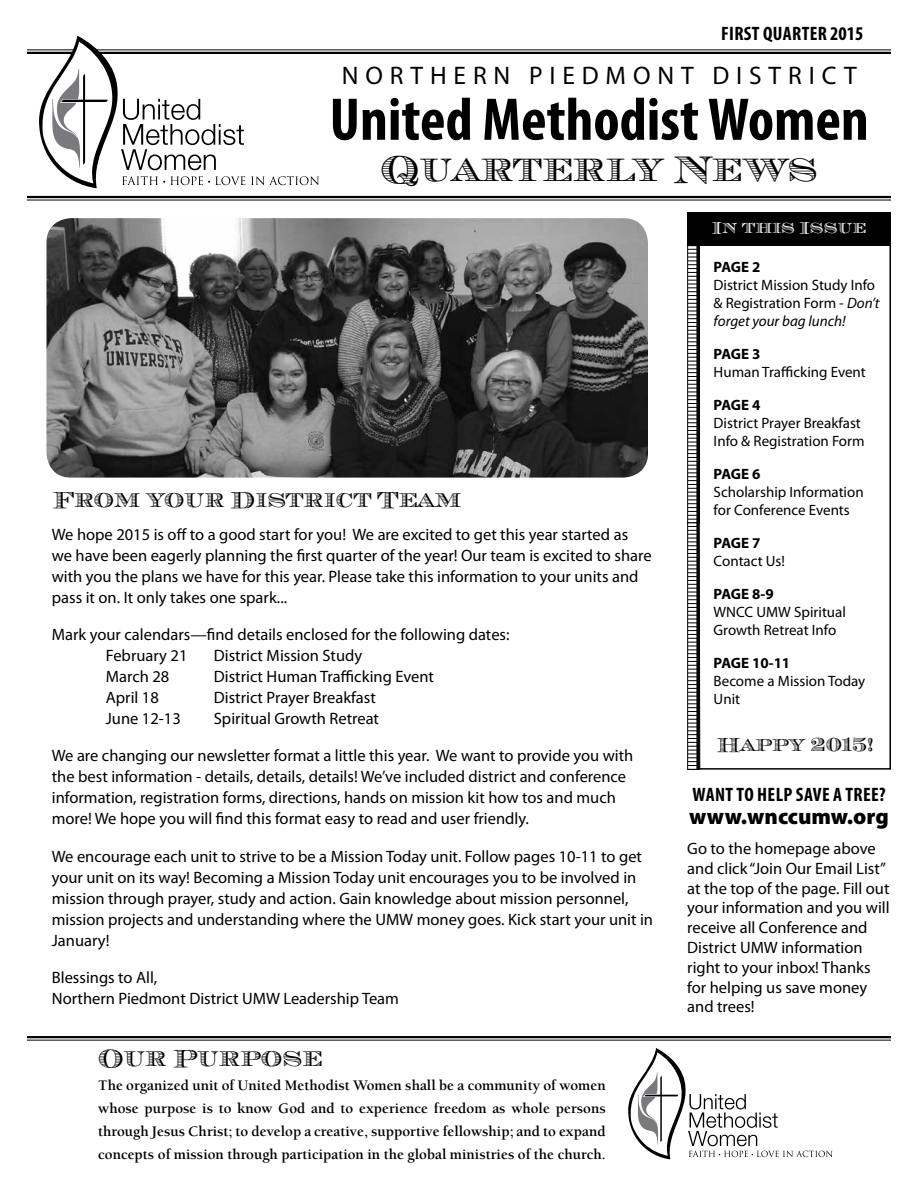
<style>
.page{position:relative;width:918px;height:1188px;background:#fff}
.page>*{position:absolute;margin:0;border:0;box-sizing:border-box;transform-origin:0 0}
.t1{font:700 condensed 60.75px "Myriad Pro";color:#000}
.t2{font:36.6px "Chevalier Str DCD";color:#000}
.t3{font:25.5px "Myriad Pro";letter-spacing:.27em;color:#000}
.t4{font:24px "Chevalier Str DCD";color:#000}
.t5{font:22.5px "Chevalier Str DCD";color:#000}
.t6{font:900 22.5px "Myriad Pro";color:#000}
.t7{font:700 condensed 19.5px "Myriad Pro";letter-spacing:.02em;color:#000}
.t8{font:19.5px "Chevalier Str DCD";color:#000}
.t9{font:16.5px/21px "Myriad Pro";color:#000}
.t10{font:16.5px "Chevalier Str DCD";color:#fff}
.t11{font:700 15px/23.1px "Berkeley";color:#000;text-align:justify}
.t12{font:15px/18px "Myriad Pro";color:#000}
.t13{font:700 15px "Myriad Pro";letter-spacing:-.025em;color:#000}
.s1{font-style:italic}
</style>
<div class="page">
<svg style="left:628px;top:1048px;width:205px;height:111px"></svg>
<hr style="left:27px;top:49px;width:864px;height:1px;background:#000">
<hr style="left:27px;top:52px;width:864px;height:2px;background:#000">
<hr style="left:27px;top:1036px;width:864px;height:2px;background:#000">
<hr style="left:27px;top:1040px;width:864px;height:1px;background:#000">
<hr style="left:27px;top:196px;width:864px;height:2px;background:#000">
<hr style="left:27px;top:200px;width:864px;height:1px;background:#000">
<svg style="left:251px;top:176px;width:68px;height:9px"></svg>
<svg style="left:39px;top:36px;width:206px;height:152px"></svg>
<div style="left:694px;top:238px;width:197px;height:532px;border:2px solid #000"></div>
<div style="left:696px;top:245px;width:4px;height:278px;border:1px solid #000"></div>
<div style="left:687px;top:245px;width:10px;height:278px;border:1px solid #000"></div>
<div style="left:687px;top:522px;width:10px;height:248px;border:1px solid #000"></div>
<svg style="left:688px;top:249px;width:13px;height:521px"></svg>
<div style="left:687px;top:212px;width:204px;height:33px;background:#000"></div>
<img style="left:46px;top:218px;width:602px;height:260px">
<p class="t7" style="left:721px;top:21px;width:144px">FIRST QUARTER 2015</p>
<h3 class="t3" style="left:342px;top:60px;width:516px">Northern Piedmon t D istrict</h3>
<h1 class="t1" style="left:330px;top:82px;width:541px">UNITED METHODIST WOMEN</h1>
<h2 class="t2" style="left:380px;top:146px;width:439px">Quarterly News</h2>
<h3 class="t5" style="left:53px;top:485px;width:410px">From your District Team</h3>
<p class="t9" style="left:52px;top:524px;width:601px">We hope 2015 is off to a good start for you! We are excited to get this year started as we have been eagerly planning the first quarter of the year! Our team is excited to share with you the plans we have for this year. Please take this information to your units and pass it on. It only takes one spark...</p>
<p class="t9" style="left:52px;top:624px;width:459px">Mark your calendars—find details enclosed for the following dates:</p>
<p class="t9" style="left:106px;top:645px;width:258px">February 21 District Mission Study</p>
<p class="t9" style="left:52px;top:666px;width:35px">M</p>
<p class="t9" style="left:119px;top:666px;width:79px">arch 28 D</p>
<p class="t9" style="left:225px;top:666px;width:211px">istrict Human Trafficking Event</p>
<p class="t9" style="left:106px;top:687px;width:76px">April 18 D</p>
<p class="t9" style="left:225px;top:687px;width:153px">istrict Prayer Breakfast</p>
<p class="t9" style="left:106px;top:708px;width:97px">June 12-13 S</p>
<p class="t9" style="left:222px;top:708px;width:159px">piritual Growth Retreat</p>
<p class="t9" style="left:52px;top:745px;width:583px">We are changing our newsletter format a little this year. We want to provide you with the best information - details, details, details! We’ve included district and conference information, registration forms, directions, hands on mission kit how tos and much more! We hope you will find this format easy to read and user friendly.</p>
<p class="t9" style="left:52px;top:845px;width:603px">We encourage each unit to strive to be a Mission Today unit. Follow pages 10-11 to get your unit on its way! Becoming a Mission Today unit encourages you to be involved in mission through prayer, study and action. Gain knowledge about mission personnel, mission projects and understanding where the UMW money goes. Kick start your unit in January!</p>
<p class="t9" style="left:52px;top:966px;width:349px">Blessings to All,<br>Northern Piedmont District UMW Leadership Team</p>
<h3 class="t4" style="left:98px;top:1043px;width:226px">Our Purpose</h3>
<p class="t11" style="left:98px;top:1074px;width:509px">The organized unit of United Methodist Women shall be a community of women whose purpose is to know God and to experience freedom as whole persons through Jesus Christ; to develop a creative, supportive fellowship; and to expand concepts of mission through participation in the global ministries of the church.</p>
<p class="t10" style="left:712px;top:217px;width:156px">In this Issue</p>
<p class="t13" style="left:714px;top:257px;width:48px">PAGE 2</p>
<p class="t12" style="left:714px;top:275px;width:168px">District Mission Study I nfo &amp; Registration Form - <span class="s1">Don’t forget your bag lunch!</span></p>
<p class="t13" style="left:714px;top:344px;width:48px">PAGE 3</p>
<p class="t12" style="left:714px;top:362px;width:154px">Human Trafficking Event</p>
<p class="t13" style="left:714px;top:395px;width:48px">PAGE 4</p>
<p class="t12" style="left:714px;top:414px;width:153px">District Prayer Breakfast<br>I nfo &amp; Registration Form</p>
<p class="t13" style="left:714px;top:464px;width:48px">PAGE 6</p>
<p class="t12" style="left:714px;top:483px;width:152px">Scholarship I nformation for Conference Events</p>
<p class="t13" style="left:714px;top:533px;width:48px">PAGE 7</p>
<p class="t12" style="left:714px;top:552px;width:73px">Contact Us!</p>
<p class="t13" style="left:714px;top:584px;width:62px">PAGE 8-9</p>
<p class="t12" style="left:714px;top:603px;width:134px">WNCC UMW Spiritual<br>Growth Retreat I nfo</p>
<p class="t13" style="left:714px;top:653px;width:78px">PAGE 10-11</p>
<p class="t12" style="left:714px;top:672px;width:153px">Become a Mission Today<br>Unit</p>
<p class="t8" style="left:717px;top:733px;width:158px">Happy 2015!</p>
<p class="t7" style="left:693px;top:783px;width:195px">WANT TO HELP SAVE A TREE?</p>
<h3 class="t6" style="left:689px;top:801px;width:201px">www.wnccumw.org</h3>
<p class="t9" style="left:687px;top:838px;width:204px;line-height:19.8px">Go to the homepage above and click “Join Our Email List” at the top of the page. Fill out your information and you will receive all Conference and<br>District UMW information right to your inbox! Thanks for helping us save money and trees!</p>
</div>
